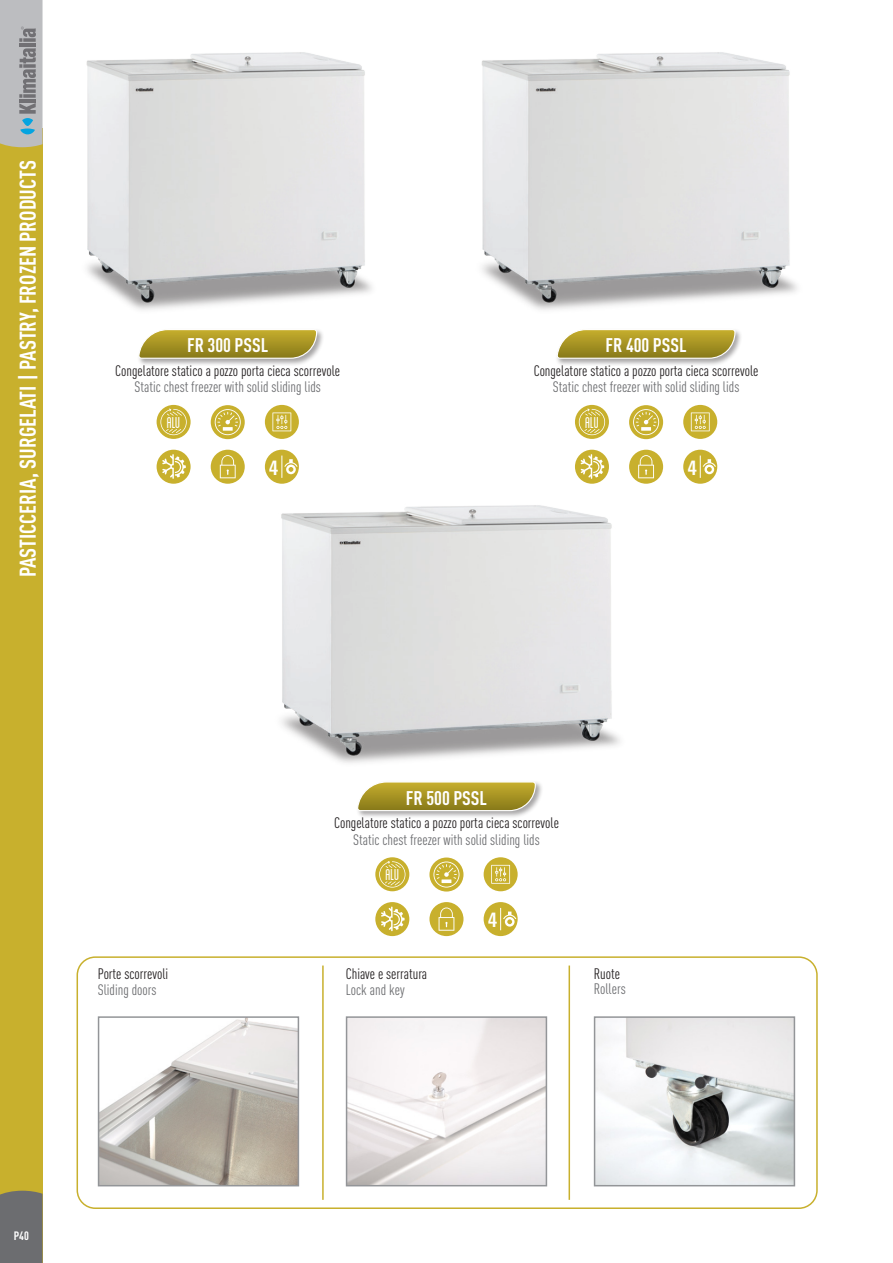
<style>
.page{position:relative;width:893px;height:1263px;background:#fff}
.page>*{position:absolute;margin:0;border:0;box-sizing:border-box;transform-origin:0 0}
.t1{font:700 22.5px "DIN Cond";color:#fff}
.t2{font:700 condensed 20.25px "Linotype Univers";color:#fff}
.t3{font:700 19.5px "DIN Cond";color:#fff}
.t4{font:condensed 16.5px "Blanch";letter-spacing:-.015em;color:#fff}
.t5{font:15px "DIN Cond";color:#231f20}
.t6{font:15px "DIN Cond";color:#6c6d70}
.t7{font:700 12px "DIN Cond";color:#fff}
</style>
<div class="page">
<img style="left:86px;top:52px;width:286px;height:258px">
<img style="left:482px;top:52px;width:315px;height:258px">
<img style="left:281px;top:505px;width:339px;height:258px">
<div style="left:77px;top:956px;width:741px;height:253px;border:2px solid #c8b02d;border-radius:18px"></div>
<img style="left:349px;top:1019px;width:195px;height:164px">
<div style="left:346px;top:1016px;width:201px;height:170px;border:2px solid #939598"></div>
<img style="left:101px;top:1019px;width:195px;height:164px">
<div style="left:98px;top:1016px;width:201px;height:170px;border:2px solid #939598"></div>
<img style="left:597px;top:1019px;width:195px;height:164px">
<div style="left:594px;top:1016px;width:201px;height:170px;border:2px solid #939598"></div>
<hr style="left:322px;top:965px;width:2px;height:235px;background:#c8b02d">
<hr style="left:569px;top:965px;width:1px;height:235px;background:#c8b02d">
<div style="left:0;top:128px;width:43px;height:1135px;background:#c8b02d"></div>
<div style="left:0;top:1191px;width:43px;height:72px;background:#6c6d70"></div>
<svg style="left:0;top:0;width:43px;height:147px;background:#aeb2b5"></svg>
<div style="left:137px;top:327px;width:187px;height:39px;background:#231f20;opacity:.4"></div>
<svg style="left:138px;top:328px;width:180px;height:31px;background:#b4a449"></svg>
<div style="left:157px;top:450px;width:34px;height:34px;background:#c8b02d;border-radius:50%"></div>
<svg style="left:162px;top:454px;width:24px;height:25px"></svg>
<div style="left:157px;top:405px;width:34px;height:34px;background:#c8b02d;border-radius:50%"></div>
<svg style="left:160px;top:409px;width:27px;height:26px"></svg>
<div style="left:265px;top:405px;width:34px;height:34px;background:#c8b02d;border-radius:50%"></div>
<svg style="left:272px;top:412px;width:19px;height:19px"></svg>
<div style="left:211px;top:405px;width:34px;height:34px;background:#c8b02d;border-radius:50%"></div>
<svg style="left:215px;top:409px;width:26px;height:26px"></svg>
<div style="left:211px;top:450px;width:34px;height:34px;background:#c8b02d;border-radius:50%"></div>
<svg style="left:220px;top:455px;width:16px;height:23px"></svg>
<div style="left:265px;top:450px;width:34px;height:34px;background:#c8b02d;border-radius:50%"></div>
<svg style="left:281px;top:455px;width:17px;height:23px"></svg>
<div style="left:555px;top:327px;width:188px;height:39px;background:#231f20;opacity:.4"></div>
<svg style="left:556px;top:328px;width:180px;height:31px;background:#b4a449"></svg>
<div style="left:575px;top:450px;width:34px;height:34px;background:#c8b02d;border-radius:50%"></div>
<svg style="left:581px;top:454px;width:23px;height:25px"></svg>
<svg style="left:575px;top:405px;width:34px;height:34px"></svg>
<svg style="left:579px;top:409px;width:26px;height:26px"></svg>
<div style="left:683px;top:405px;width:34px;height:34px;background:#c8b02d;border-radius:50%"></div>
<svg style="left:691px;top:412px;width:19px;height:19px"></svg>
<div style="left:629px;top:405px;width:34px;height:34px;background:#c8b02d;border-radius:50%"></div>
<svg style="left:633px;top:409px;width:26px;height:26px"></svg>
<div style="left:629px;top:450px;width:34px;height:34px;background:#c8b02d;border-radius:50%"></div>
<svg style="left:638px;top:455px;width:16px;height:23px"></svg>
<div style="left:683px;top:450px;width:34px;height:34px;background:#c8b02d;border-radius:50%"></div>
<svg style="left:700px;top:455px;width:16px;height:23px"></svg>
<div style="left:356px;top:780px;width:187px;height:39px;background:#231f20;opacity:.4"></div>
<svg style="left:356px;top:781px;width:180px;height:31px;background:#b3a348"></svg>
<div style="left:375px;top:902px;width:34px;height:34px;background:#c8b02d;border-radius:50%"></div>
<svg style="left:381px;top:906px;width:24px;height:25px"></svg>
<svg style="left:375px;top:857px;width:34px;height:34px"></svg>
<svg style="left:379px;top:861px;width:26px;height:26px"></svg>
<div style="left:484px;top:857px;width:34px;height:34px;background:#c8b02d;border-radius:50%"></div>
<svg style="left:491px;top:865px;width:19px;height:19px"></svg>
<svg style="left:429px;top:857px;width:34px;height:34px"></svg>
<svg style="left:433px;top:861px;width:26px;height:26px"></svg>
<div style="left:429px;top:902px;width:34px;height:34px;background:#c8b02d;border-radius:50%"></div>
<svg style="left:439px;top:907px;width:15px;height:24px"></svg>
<div style="left:484px;top:902px;width:34px;height:34px;background:#c8b02d;border-radius:50%"></div>
<svg style="left:500px;top:908px;width:16px;height:22px"></svg>
<h1 class="t1" style="left:14px;top:577px;width:418px;rotate:-90deg">PASTICCERIA, SURGELATI | PASTRY, FROZEN PRODUCTS</h1>
<h3 class="t3" style="left:187px;top:333px;width:83px">FR 300 PSSL</h3>
<p class="t5" style="left:115px;top:362px;width:226px">Congelatore statico a pozzo porta cieca scorrevole</p>
<p class="t6" style="left:134px;top:378px;width:188px">Static chest freezer with solid sliding lids</p>
<p class="t4" style="left:167px;top:414px;width:15px">ALU</p>
<p class="t2" style="left:269px;top:455px;width:11px">4</p>
<p class="t3" style="left:606px;top:333px;width:83px">FR 400 PSSL</p>
<p class="t5" style="left:534px;top:362px;width:226px">Congelatore statico a pozzo porta cieca scorrevole</p>
<p class="t6" style="left:553px;top:378px;width:188px">Static chest freezer with solid sliding lids</p>
<p class="t4" style="left:585px;top:414px;width:15px">ALU</p>
<p class="t2" style="left:687px;top:455px;width:11px">4</p>
<p class="t5" style="left:98px;top:965px;width:72px">Porte scorrevoli</p>
<p class="t6" style="left:98px;top:981px;width:60px">Sliding doors</p>
<p class="t3" style="left:406px;top:786px;width:83px">FR 500 PSSL</p>
<p class="t5" style="left:334px;top:814px;width:226px">Congelatore statico a pozzo porta cieca scorrevole</p>
<p class="t6" style="left:353px;top:830px;width:188px">Static chest freezer with solid sliding lids</p>
<p class="t4" style="left:385px;top:866px;width:15px">ALU</p>
<p class="t5" style="left:346px;top:965px;width:83px">Chiave e serratura</p>
<p class="t6" style="left:346px;top:981px;width:60px">Lock and key</p>
<p class="t2" style="left:488px;top:908px;width:11px">4</p>
<p class="t5" style="left:594px;top:965px;width:28px">Ruote</p>
<p class="t6" style="left:594px;top:980px;width:33px">Rollers</p>
<p class="t7" style="left:14px;top:1228px;width:17px">P40</p>
</div>
